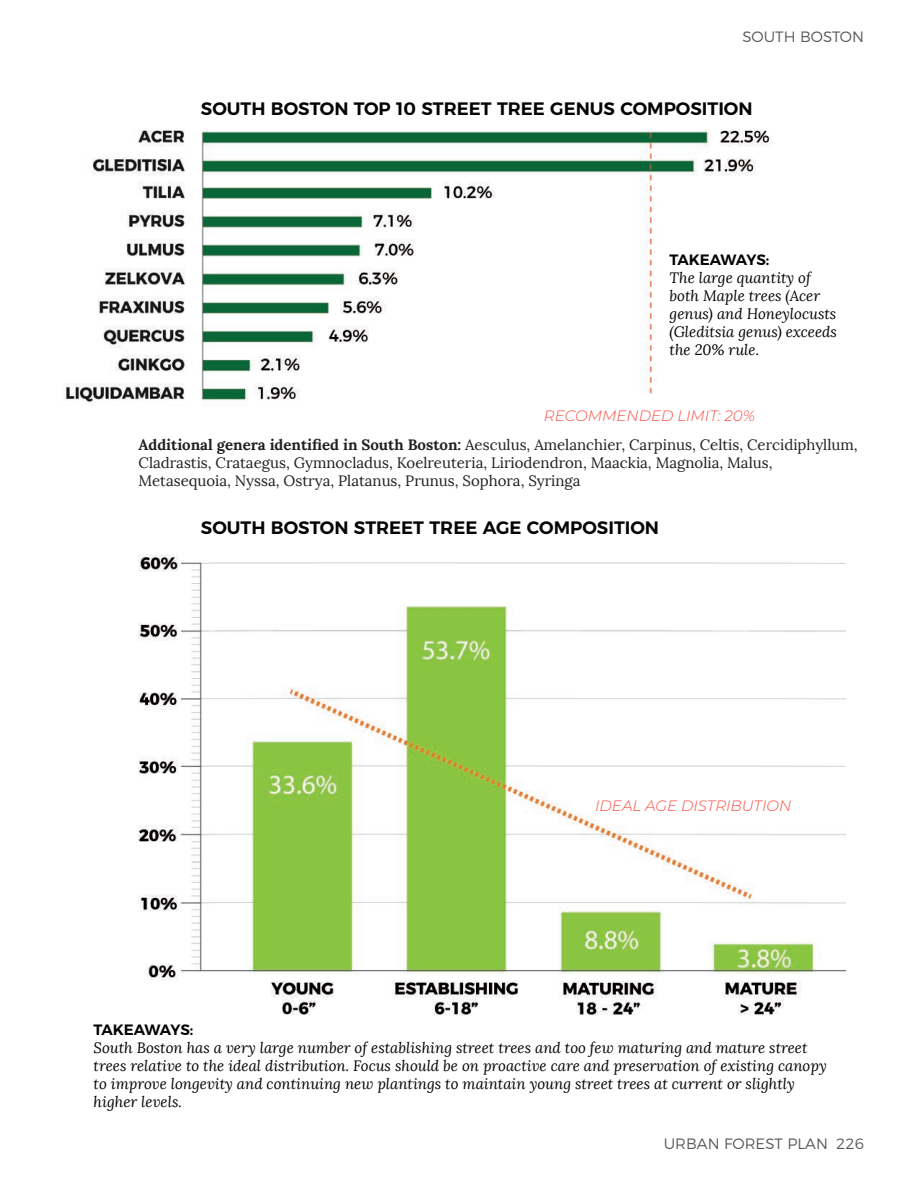
<style>
.page{position:relative;width:918px;height:1188px;background:#fff}
.page>*{position:absolute;margin:0;border:0;box-sizing:border-box;transform-origin:0 0}
.t1{font:600 18px "Montserrat";color:#040503}
.t2{font:italic 15px/18px "Lora";color:#040503}
.t3{font:15px/18px "Lora";color:#231f20}
.t4{font:italic 300 15px "Montserrat";color:#fb4d42}
.t5{font:300 15px "Montserrat";color:#57585b}
.t6{font:600 15px "Montserrat";letter-spacing:-.025em;color:#040503}
.s1{font-weight:700}
</style>
<div class="page">
<img style="left:138px;top:554px;width:708px;height:462px">
<img style="left:64px;top:129px;width:708px;height:277px">
<div style="left:523px;top:401px;width:260px;height:29px;background:#fff"></div>
<p class="t5" style="left:742px;top:24px;width:123px">SOUTH BOSTON</p>
<p class="t1" style="left:201px;top:93px;width:553px">SOUTH BOSTON TOP 10 STREET TREE GENUS COMPOSITION</p>
<p class="t6" style="left:670px;top:248px;width:101px">TAKEAWAYS:</p>
<p class="t2" style="left:670px;top:269px;width:169px">The large quantity of both Maple trees (Acer genus) and Honeylocusts (Gleditsia genus) exceeds the 20% rule.</p>
<p class="t4" style="left:544px;top:406px;width:213px">RECOMMENDED LIMIT: 20%</p>
<p class="t3" style="left:139px;top:436px;width:720px"><span class="s1">Additional genera identified in South Boston:</span> Aesculus, Amelanchier, Carpinus, Celtis, Cercidiphyllum,<br>Cladrastis, Crataegus, Gymnocladus, Koelreuteria, Liriodendron, Maackia, Magnolia, Malus,<br>Metasequoia, Nyssa, Ostrya, Platanus, Prunus, Sophora, Syringa</p>
<p class="t1" style="left:201px;top:513px;width:460px">SOUTH BOSTON STREET TREE AGE COMPOSITION</p>
<p class="t4" style="left:595px;top:796px;width:198px">IDEAL AGE DISTRIBUTION</p>
<p class="t6" style="left:94px;top:1018px;width:101px">TAKEAWAYS:</p>
<p class="t2" style="left:94px;top:1039px;width:735px">South Boston has a very large number of establishing street trees and too few maturing and mature street trees relative to the ideal distribution. Focus should be on proactive care and preservation of existing canopy to improve longevity and continuing new plantings to maintain young street trees at current or slightly higher levels.</p>
<p class="t5" style="left:664px;top:1131px;width:202px">URBAN FOREST PLAN 226</p>
</div>
